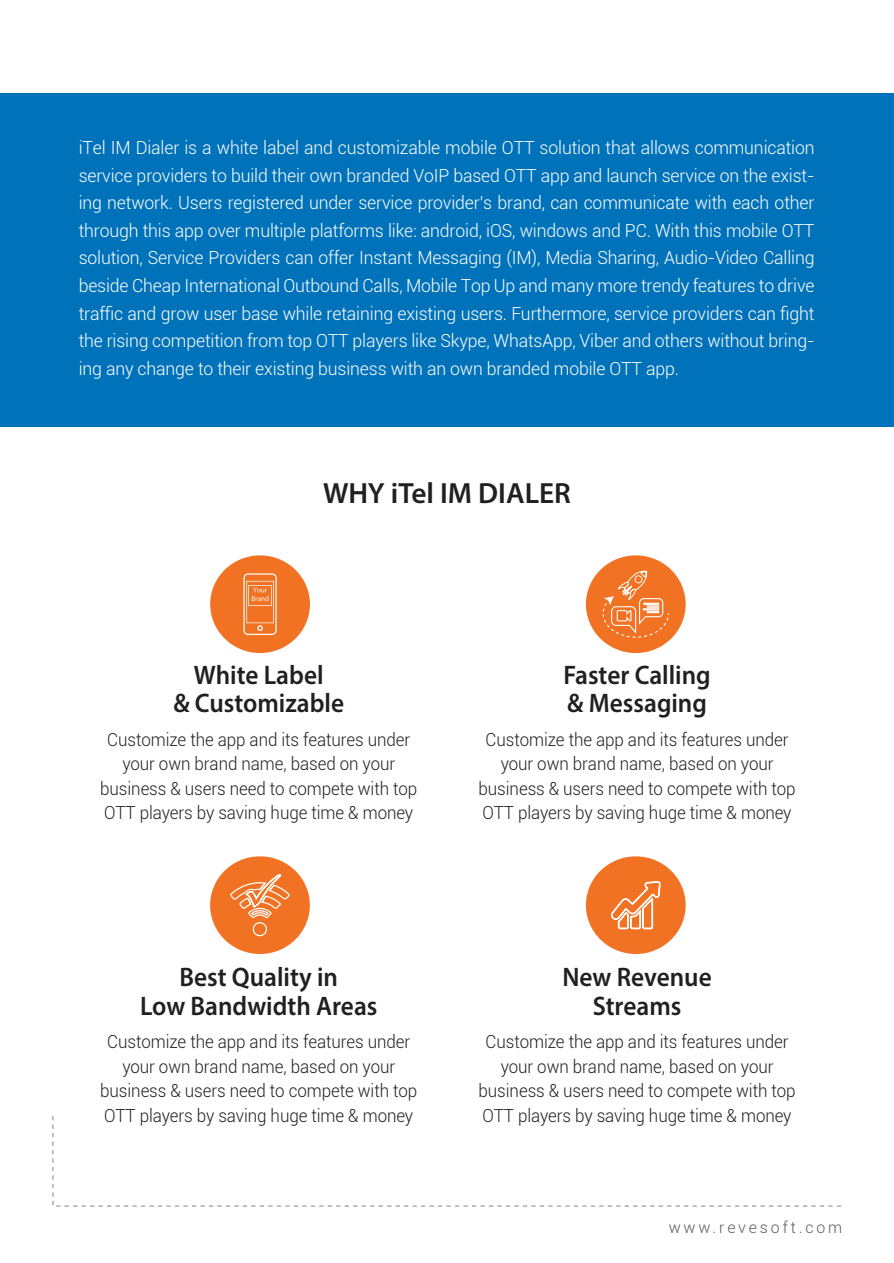
<style>
.page{position:relative;width:894px;height:1263px;background:#fff}
.page>*{position:absolute;margin:0;border:0;box-sizing:border-box;transform-origin:0 0}
.t1{font:600 29.25px "Myriad Pro";color:#231f20}
.t2{font:600 26.85px/28.2px "Myriad Pro";color:#231f20;text-align:center;scale:.94 1}
.t3{font:300 18px/27.6px "Roboto";letter-spacing:-.01em;color:#fff;text-align:justify}
.t4{font:300 18px/24.6px "Roboto";letter-spacing:-.005em;color:#231f20;text-align:center;scale:.94 1}
.t5{font:300 15.9px "Roboto";letter-spacing:.18em;color:#5d5e5e}
</style>
<div class="page">
<div style="left:0;top:93px;width:893px;height:334px;background:#0072b9"></div>
<svg style="left:52px;top:1116px;width:789px;height:91px"></svg>
<div style="left:585px;top:856px;width:100px;height:98px;background:#f27223;border-radius:50%"></div>
<svg style="left:611px;top:881px;width:49px;height:48px"></svg>
<div style="left:210px;top:555px;width:100px;height:98px;background:#f27223;border-radius:50%"></div>
<svg style="left:243px;top:573px;width:33px;height:62px"></svg>
<div style="left:585px;top:555px;width:100px;height:98px;background:#f27223;border-radius:50%"></div>
<svg style="left:602px;top:570px;width:66px;height:67px"></svg>
<div style="left:210px;top:856px;width:100px;height:98px;background:#f27223;border-radius:50%"></div>
<svg style="left:230px;top:874px;width:59px;height:62px"></svg>
<p class="t3" style="left:79px;top:133px;width:737px">iTel IM Dialer is a white label and customizable mobile OTT solution that allows communication service providers to build their own branded VoIP based OTT app and launch service on the exist&shy;ing network. Users registered under service provider's brand, can communicate with each other through this app over multiple platforms like: android, iOS, windows and PC. With this mobile OTT solution, Service Providers can offer Instant Messaging (IM), Media Sharing, Audio-Video Calling beside Cheap International Outbound Calls, Mobile Top Up and many more trendy features to drive traffic and grow user base while retaining existing users. Furthermore, service providers can fight the rising competition from top OTT players like Skype, WhatsApp, Viber and others without bring&shy;ing any change to their existing business with an own branded mobile OTT app.</p>
<h1 class="t1" style="left:323px;top:474px;width:249px">WHY iTel IM DIALER</h1>
<h2 class="t2" style="left:173px;top:660px;width:183px">White Label<br>&amp; Customizable</h2>
<p class="t4" style="left:100px;top:726px;width:339px">Customize the app and its features under your own brand name, based on your business &amp; users need to compete with top OTT players by saving huge time &amp; money</p>
<h2 class="t2" style="left:140px;top:962px;width:254px">Best Quality in<br>Low Bandwidth Areas</h2>
<p class="t4" style="left:100px;top:1028px;width:339px">Customize the app and its features under your own brand name, based on your business &amp; users need to compete with top OTT players by saving huge time &amp; money</p>
<h2 class="t2" style="left:563px;top:660px;width:158px;text-align:left">Faster Calling &amp; Messaging</h2>
<p class="t4" style="left:478px;top:726px;width:339px">Customize the app and its features under your own brand name, based on your business &amp; users need to compete with top OTT players by saving huge time &amp; money</p>
<h2 class="t2" style="left:562px;top:962px;width:160px">New Revenue<br>Streams</h2>
<p class="t4" style="left:478px;top:1028px;width:339px">Customize the app and its features under your own brand name, based on your business &amp; users need to compete with top OTT players by saving huge time &amp; money</p>
<p class="t5" style="left:668px;top:1216px;width:175px">www.revesoft.com</p>
</div>
